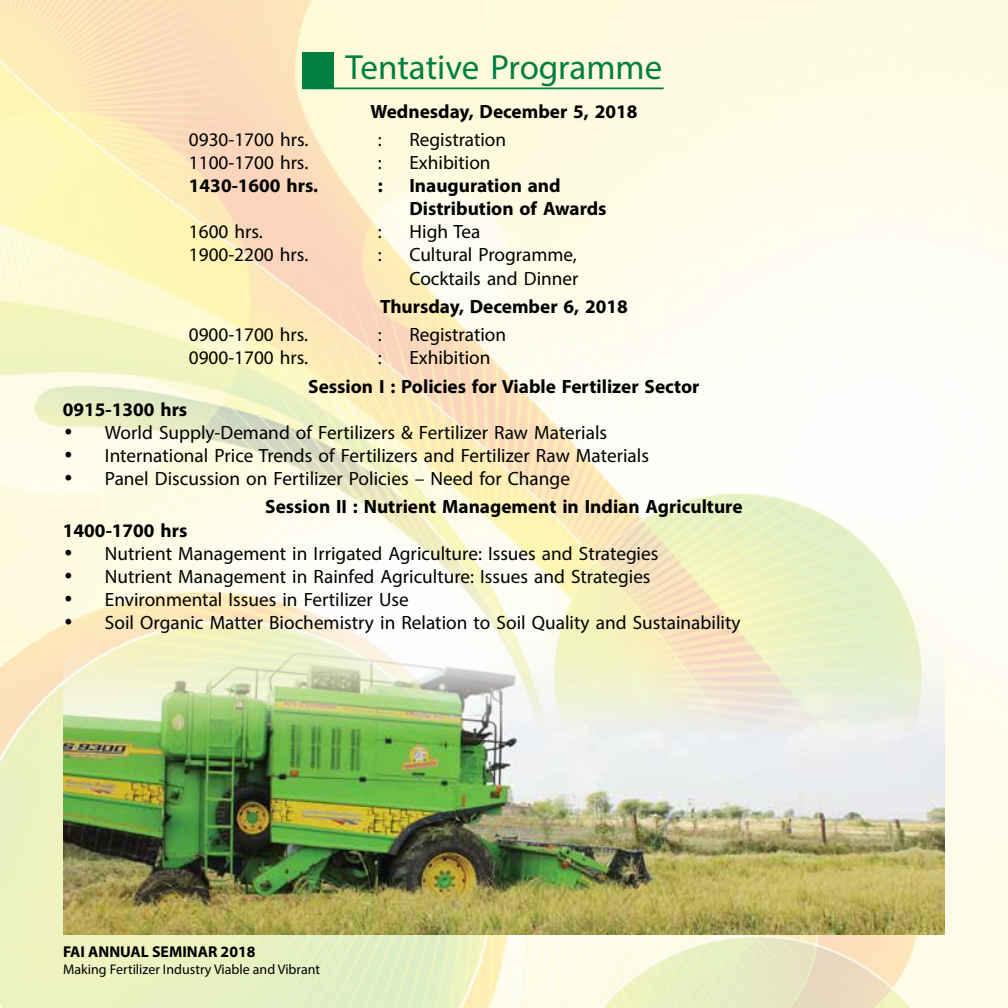
<style>
.page{position:relative;width:1008px;height:1008px;background:#fff}
.page>*{position:absolute;margin:0;border:0;box-sizing:border-box;transform-origin:0 0}
.t1{font:35px "Myriad Pro";color:#007f3e}
.t2{font:19.25px/23.1px "Myriad Pro";color:#000;text-align:right}
.t3{font:700 19.25px/23.1px "Myriad Pro";color:#000}
.t4{font:700 15.75px "Myriad Pro";color:#000}
.t5{font:14px "Myriad Pro";color:#000}
.s1{font-weight:700}
</style>
<div class="page">
<img style="left:0;top:0;width:1008px;height:1008px">
<img style="left:63px;top:610px;width:882px;height:324px">
<div style="left:303px;top:52px;width:31px;height:37px;background:#007f3e"></div>
<hr style="left:303px;top:88px;width:361px;height:1px;background:#007f3e">
<h1 class="t1" style="left:346px;top:45px;width:318px">Tentative Programme</h1>
<p class="t3" style="left:371px;top:99px;width:268px">Wednesday, December 5, 2018</p>
<p class="t2" style="left:189px;top:128px;width:121px">0930-1700 hrs.</p>
<p class="t2" style="left:378px;top:128px;width:130px">: Registration</p>
<p class="t2" style="left:189px;top:151px;width:121px">1100-1700 hrs.</p>
<p class="t2" style="left:378px;top:151px;width:114px">: Exhibition</p>
<p class="t3" style="left:189px;top:173px;width:131px">1430-1600 hrs.</p>
<p class="t3" style="left:409px;top:173px;width:199px;text-indent:-31px">: I nauguration and<br>Distribution of Awards</p>
<p class="t2" style="left:189px;top:220px;width:75px">1600 hrs.</p>
<p class="t2" style="left:378px;top:220px;width:104px">: H igh Tea</p>
<p class="t2" style="left:189px;top:243px;width:121px">1900-2200 hrs.</p>
<p class="t2" style="left:378px;top:243px;width:202px">: Cultural Programme, ocktails and Dinner</p>
<p class="t3" style="left:380px;top:294px;width:249px">Thursday, December 6, 2018</p>
<p class="t2" style="left:189px;top:323px;width:121px">0900-1700 hrs.</p>
<p class="t2" style="left:378px;top:323px;width:130px">: Registration</p>
<p class="t2" style="left:189px;top:346px;width:121px">0900-1700 hrs.</p>
<p class="t2" style="left:378px;top:346px;width:114px">: Exhibition</p>
<p class="t3" style="left:308px;top:374px;width:393px">Session I : Policies for Viable Fertilizer Sector</p>
<p class="t3" style="left:63px;top:397px;width:126px">0915-1300 hrs</p>
<p class="t2" style="left:63px;top:421px;width:546px">• World Supply-Demand of Fertilizers &amp; Fertilizer Raw Materials</p>
<p class="t2" style="left:63px;top:444px;width:588px">• I nternational Price Trends of Fertilizers and Fertilizer Raw Materials</p>
<p class="t2" style="left:265px;top:464px;width:479px;line-height:28.3px;text-align:left;text-indent:-202px">• Panel Discussion on Fertilizer Policies – Need for Change<br><span class="s1">Session II : Nutrient Management in Indian Agriculture</span></p>
<p class="t3" style="left:63px;top:518px;width:126px">1400-1700 hrs</p>
<p class="t2" style="left:63px;top:541px;width:597px">• N utrient Management in I rrigated Agriculture: Issues and Strategies</p>
<p class="t2" style="left:63px;top:564px;width:589px">• N utrient Management in Rainfed Agriculture: Issues and Strategies</p>
<p class="t2" style="left:63px;top:588px;width:347px">• Environmental Issues in Fertilizer Use</p>
<p class="t2" style="left:63px;top:611px;width:679px">• Soil Organic Matter Biochemistry in Relation to Soil Quality and Sustainability</p>
<p class="t4" style="left:63px;top:941px;width:37px">FAI ANNUAL</p>
<p class="t4" style="left:152px;top:941px;width:19px">SEMINAR</p>
<p class="t4" style="left:221px;top:941px;width:36px">2018</p>
<p class="t5" style="left:63px;top:960px;width:259px">Making Fertilizer I ndustry Viable and Vibrant</p>
</div>
